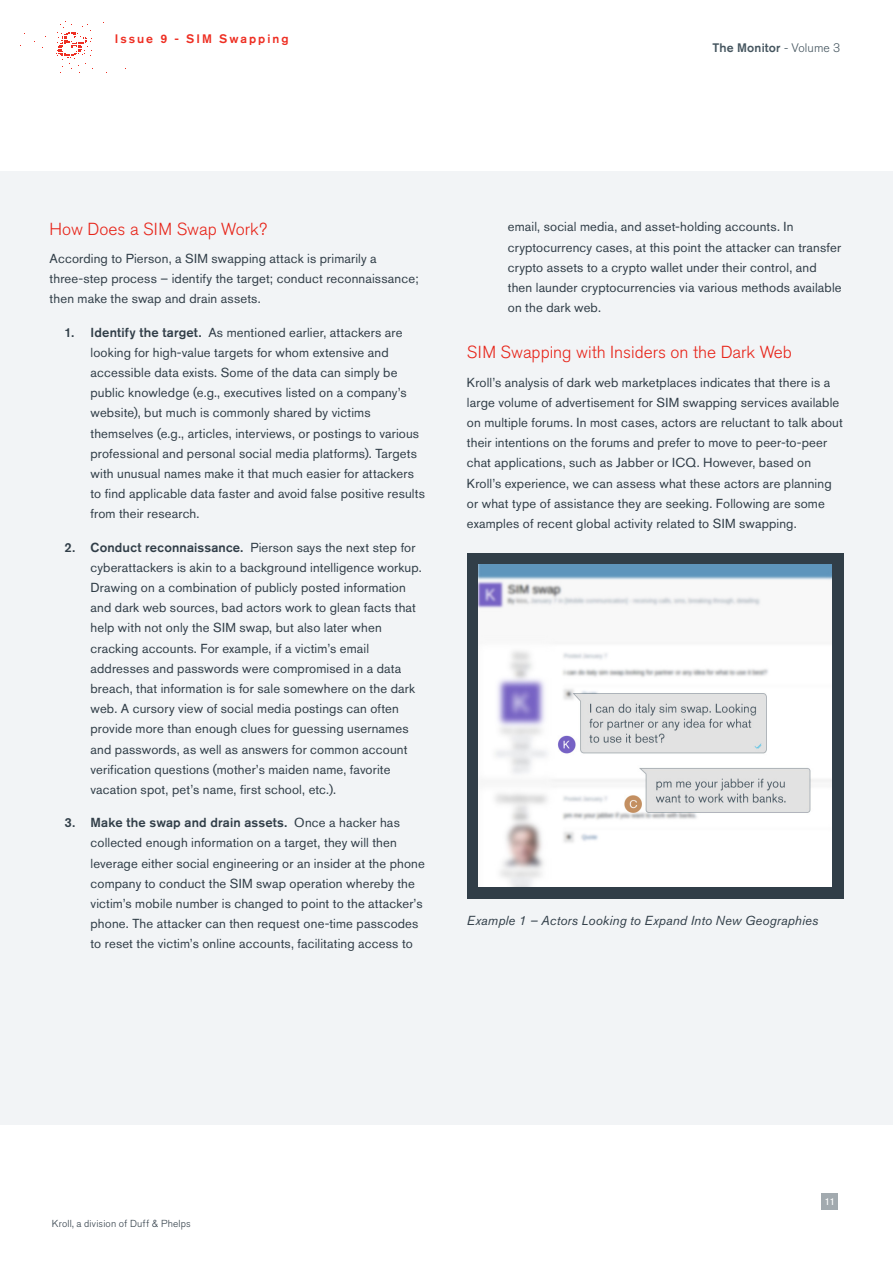
<style>
.page{position:relative;width:893px;height:1263px;background:#fff}
.page>*{position:absolute;margin:0;border:0;box-sizing:border-box;transform-origin:0 0}
.t1{font:300 17.25px "Akzidenz Grotesk BQ";color:#e72419}
.t2{font:13.05px/20.2px "Akzidenz Grotesk BQ";letter-spacing:.01em;color:#313e48}
.t3{font:italic 13.05px "Akzidenz Grotesk BQ";letter-spacing:.01em;color:#313e48}
.t4{font:500 12.3px "Akzidenz Grotesk BQ";letter-spacing:.015em;color:#45555f}
.t5{font:500 12.3px "Akzidenz Grotesk BQ";letter-spacing:.165em;color:#ee2e22}
.t6{font:300 10.05px "Akzidenz Grotesk BQ";letter-spacing:.02em;color:#313e48}
.t7{font:10.05px "Akzidenz Grotesk BQ";color:#fff}
.s1{font-weight:300}
.s2{font-weight:500}
</style>
<div class="page">
<svg style="left:56px;top:21px;width:37px;height:52px"></svg>
<div style="left:0;top:171px;width:893px;height:953px;background:#f2f4f6"></div>
<div style="left:467px;top:553px;width:376px;height:345px;background:#313e48"></div>
<img style="left:479px;top:564px;width:353px;height:323px">
<div style="left:822px;top:1193px;width:16px;height:16px;background:#a2aaaf"></div>
<p class="t5" style="left:115px;top:32px;width:175px">Issue 9 - SIM Swapping</p>
<p class="t4" style="left:712px;top:40px;width:129px">The Monitor <span class="s1">- Volume 3</span></p>
<h1 class="t1" style="left:50px;top:219px;width:219px">How Does a SIM Swap Work?</h1>
<p class="t2" style="left:50px;top:248px;width:370px">According to Pierson, a SIM swapping attack is primarily a three-step process – identify the target; conduct reconnaissance; then make the swap and drain assets.</p>
<p class="t2" style="left:91px;top:322px;width:336px;text-indent:-26px"><span class="s2">1. Identify the target.</span> As mentioned earlier, attackers are looking for high-value targets for whom extensive and accessible data exists. Some of the data can simply be public knowledge (e.g., executives listed on a company’s website), but much is commonly shared by victims themselves (e.g., articles, interviews, or postings to various professional and personal social media platforms). Targets with unusual names make it that much easier for attackers to find applicable data faster and avoid false positive results from their research.</p>
<p class="t2" style="left:91px;top:537px;width:333px;text-indent:-26px"><span class="s2">2. Conduct reconnaissance.</span> Pierson says the next step for cyberattackers is akin to a background intelligence workup.<br>Drawing on a combination of publicly posted information and dark web sources, bad actors work to glean facts that help with not only the SIM swap, but also later when cracking accounts. For example, if a victim’s email addresses and passwords were compromised in a data breach, that information is for sale somewhere on the dark web. A cursory view of social media postings can often provide more than enough clues for guessing usernames and passwords, as well as answers for common account verification questions (mother’s maiden name, favorite vacation spot, pet’s name, first school, etc.).</p>
<p class="t2" style="left:91px;top:812px;width:336px;text-indent:-26px"><span class="s2">3. Make the swap and drain assets.</span> Once a hacker has collected enough information on a target, they will then leverage either social engineering or an insider at the phone company to conduct the SIM swap operation whereby the victim’s mobile number is changed to point to the attacker’s phone. The attacker can then request one-time passcodes to reset the victim’s online accounts, facilitating access to</p>
<p class="t2" style="left:508px;top:217px;width:335px">email, social media, and asset-holding accounts. In cryptocurrency cases, at this point the attacker can transfer crypto assets to a crypto wallet under their control, and then launder cryptocurrencies via various methods available on the dark web.</p>
<h1 class="t1" style="left:467px;top:343px;width:326px">SIM Swapping with Insiders on the Dark Web</h1>
<p class="t2" style="left:467px;top:372px;width:378px">Kroll’s analysis of dark web marketplaces indicates that there is a large volume of advertisement for SIM swapping services available on multiple forums. In most cases, actors are reluctant to talk about their intentions on the forums and prefer to move to peer-to-peer chat applications, such as Jabber or ICQ. However, based on Kroll’s experience, we can assess what these actors are planning or what type of assistance they are seeking. Following are some examples of recent global activity related to SIM swapping.</p>
<p class="t3" style="left:467px;top:912px;width:353px">Example 1 – Actors Looking to Expand Into New Geographies</p>
<p class="t6" style="left:52px;top:1217px;width:140px">Kroll, a division of Duff &amp; Phelps</p>
<p class="t7" style="left:824px;top:1195px;width:12px">11</p>
</div>
